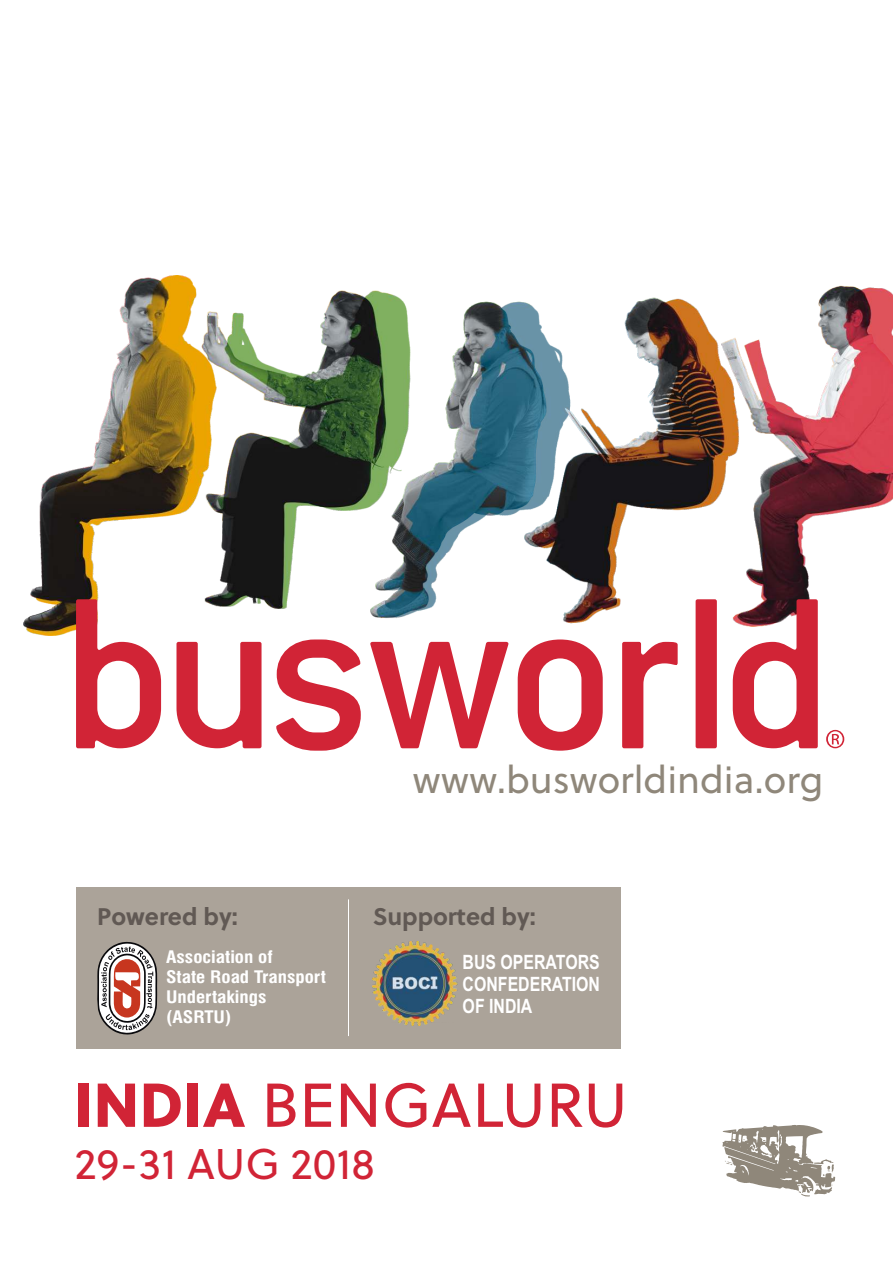
<style>
.page{position:relative;width:893px;height:1263px;background:#fff}
.page>*{position:absolute;margin:0;border:0;box-sizing:border-box;transform-origin:0 0}
.t1{font:61.8px "Soleil W01";color:#d12436}
.t2{font:42.9px "Soleil W01";color:#d12436}
.t3{font:37.95px "Soleil W01";color:#8f877a}
.t4{font:700 24px "Soleil W01";color:#615954}
.t5{font:700 19.8px/22px "Arial";color:#fff;text-align:justify;scale:.8 1}
.t6{font:700 condensed 16.8px/20.2px "Swiss 721 BT";color:#fff;scale:1.14 1}
.s1{font-weight:800}
</style>
<div class="page">
<img style="left:24px;top:276px;width:868px;height:360px">
<svg style="left:76px;top:599px;width:85px;height:149px"></svg>
<svg style="left:176px;top:642px;width:86px;height:106px"></svg>
<svg style="left:276px;top:639px;width:85px;height:112px"></svg>
<svg style="left:370px;top:642px;width:138px;height:106px"></svg>
<svg style="left:518px;top:639px;width:85px;height:112px"></svg>
<svg style="left:622px;top:642px;width:56px;height:106px"></svg>
<div style="left:696px;top:599px;width:21px;height:149px;background:#d12436;border-radius:2px"></div>
<svg style="left:733px;top:599px;width:85px;height:149px"></svg>
<svg style="left:826px;top:730px;width:18px;height:18px"></svg>
<svg style="left:722px;top:1125px;width:113px;height:72px"></svg>
<div style="left:76px;top:887px;width:544px;height:161px;background:#aba399"></div>
<svg style="left:97px;top:941px;width:60px;height:94px"></svg>
<img style="left:373px;top:942px;width:84px;height:84px">
<hr style="left:348px;top:899px;width:1px;height:137px;background:#fff">
<h3 class="t4" style="left:97px;top:898px;width:142px">Powered by:</h3>
<p class="t6" style="left:166px;top:948px;width:142px">Association of<br>State Road Transport<br>Undertakings (ASRTU)</p>
<h3 class="t3" style="left:413px;top:752px;width:412px">www.busworldindia.org</h3>
<h3 class="t4" style="left:373px;top:898px;width:164px">Supported by:</h3>
<p class="t5" style="left:463px;top:952px;width:173px">BUS OPERATORS CONFEDERATION OF INDIA</p>
<h1 class="t1" style="left:75px;top:1060px;width:555px"><span class="s1">INDIA</span> BENGALURU</h1>
<h2 class="t2" style="left:75px;top:1133px;width:302px">29-31 AUG 2018</h2>
</div>
